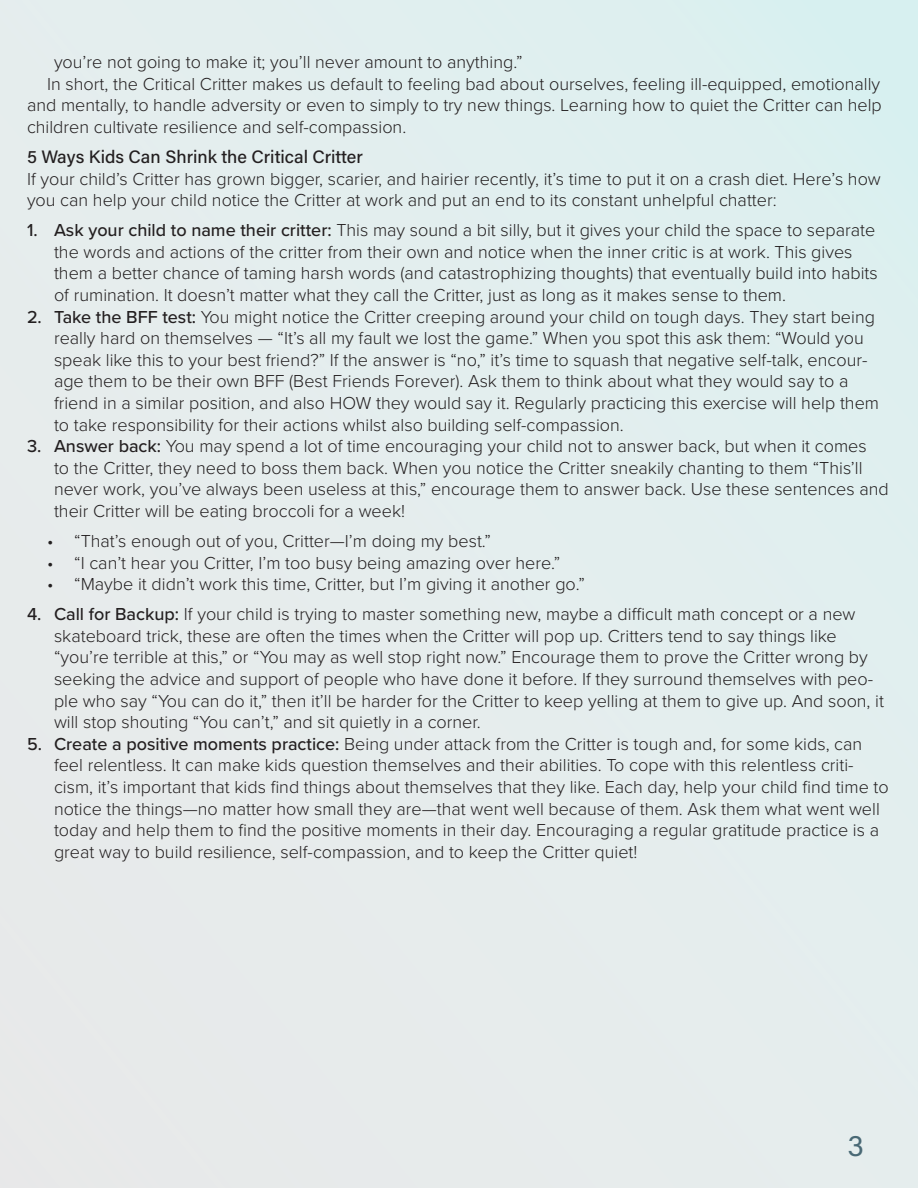
<style>
.page{position:relative;width:918px;height:1188px;background:#e5eded}
.page>*{position:absolute;margin:0;border:0;box-sizing:border-box;transform-origin:0 0}
.t1{font:30px "Acumin Pro";color:#3d5b6a}
.t2{font:300 18px/21.6px "Proxima Nova";color:#231f20}
.t3{font:500 18px "Acumin Pro";color:#231f20}
.s1{font-weight:500}
</style>
<div class="page">
<p class="t2" style="left:54px;top:50px;width:470px">you’re not going to make it; you’ll never amount to anything.”</p>
<p class="t2" style="left:27px;top:72px;width:856px;text-align:justify;text-indent:20px">In short, the Critical Critter makes us default to feeling bad about ourselves, feeling ill-equipped, emotionally and mentally, to handle adversity or even to simply to try new things. Learning how to quiet the Critter can help children cultivate resilience and self-compassion.</p>
<p class="t3" style="left:27px;top:144px;width:337px">5 Ways Kids Can Shrink the Critical Critter</p>
<p class="t2" style="left:27px;top:167px;width:855px">If your child’s Critter has grown bigger, scarier, and hairier recently, it’s time to put it on a crash diet. Here’s how you can help your child notice the Critter at work and put an end to its constant unhelpful chatter:</p>
<p class="t2" style="left:54px;top:218px;width:825px;text-indent:-27px"><span class="s1">1. Ask your child to name their critter:</span> This may sound a bit silly, but it gives your child the space to separate the words and actions of the critter from their own and notice when the inner critic is at work. This gives them a better chance of taming harsh words (and catastrophizing thoughts) that eventually build into habits of rumination. It doesn’t matter what they call the Critter, just as long as it makes sense to them.</p>
<p class="t2" style="left:54px;top:305px;width:827px;text-indent:-27px"><span class="s1">2. Take the BFF test:</span> You might notice the Critter creeping around your child on tough days. They start being really hard on themselves — “It’s all my fault we lost the game.” When you spot this ask them: “Would you speak like this to your best friend?” If the answer is “no,” it’s time to squash that negative self-talk, encour&shy;age them to be their own BFF (Best Friends Forever). Ask them to think about what they would say to a friend in a similar position, and also HOW they would say it. Regularly practicing this exercise will help them to take responsibility for their actions whilst also building self-compassion.</p>
<p class="t2" style="left:54px;top:434px;width:836px;text-indent:-27px"><span class="s1">3. Answer back:</span> You may spend a lot of time encouraging your child not to answer back, but when it comes<br>to the Critter, they need to boss them back. When you notice the Critter sneakily chanting to them “This’ll never work, you’ve always been useless at this,” encourage them to answer back. Use these sentences and their Critter will be eating broccoli for a week!</p>
<p class="t2" style="left:47px;top:529px;width:445px">• “That’s enough out of you, Critter—I’m doing my best.”</p>
<p class="t2" style="left:47px;top:551px;width:514px">• “I can’t hear you Critter, I’m too busy being amazing over here.”</p>
<p class="t2" style="left:47px;top:572px;width:539px">• “Maybe it didn’t work this time, Critter, but I’m giving it another go.”</p>
<p class="t2" style="left:54px;top:602px;width:832px;text-indent:-27px"><span class="s1">4. Call for Backup:</span> If your child is trying to master something new, maybe a difficult math concept or a new skateboard trick, these are often the times when the Critter will pop up. Critters tend to say things like “you’re terrible at this,” or “You may as well stop right now.” Encourage them to prove the Critter wrong by seeking the advice and support of people who have done it before. If they surround themselves with peo&shy;ple who say “You can do it,” then it’ll be harder for the Critter to keep yelling at them to give up. And soon, it will stop shouting “You can’t,” and sit quietly in a corner.</p>
<p class="t2" style="left:54px;top:732px;width:836px;text-indent:-27px"><span class="s1">5. Create a positive moments practice:</span> Being under attack from the Critter is tough and, for some kids, can feel relentless. It can make kids question themselves and their abilities. To cope with this relentless criti&shy;cism, it’s important that kids find things about themselves that they like. Each day, help your child find time to notice the things—no matter how small they are—that went well because of them. Ask them what went well today and help them to find the positive moments in their day. Encouraging a regular gratitude practice is a great way to build resilience, self-compassion, and to keep the Critter quiet!</p>
<h1 class="t1" style="left:848px;top:1125px;width:18px">3</h1>
</div>
